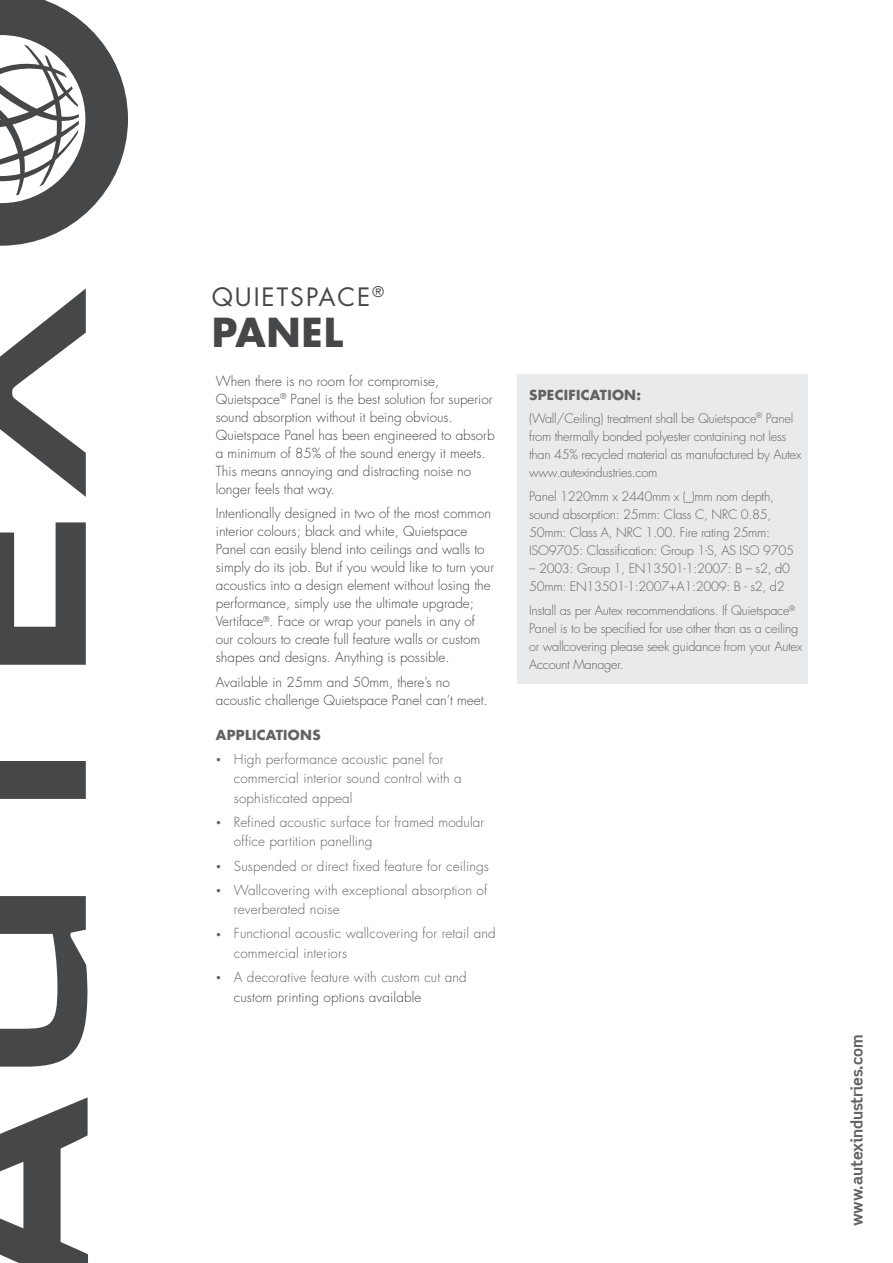
<style>
.page{position:relative;width:893px;height:1263px;background:#fff}
.page>*{position:absolute;margin:0;border:0;box-sizing:border-box;transform-origin:0 0}
.t1{font:700 38.85px "Futura Std";letter-spacing:.02em;color:#464748}
.t2{font:24.6px "Futura Std";letter-spacing:.08em;color:#464748}
.t3{font:700 15.45px "Scene Alt";letter-spacing:-.01em;color:#626265}
.t4{font:300 13.5px/18px "Futura Std";color:#464748}
.t5{font:300 13.5px/19.5px "Futura Std";letter-spacing:.01em;color:#626265}
.t6{font:700 13.5px "Futura Std";letter-spacing:.02em;color:#626265}
.t7{font:300 12.75px/18px "Futura Std";letter-spacing:-.02em;color:#626265}
.s1{font-size:9px}
.s2{color:#464748}
</style>
<div class="page">
<svg style="left:0;top:0;width:128px;height:246px"></svg>
<svg style="left:0;top:896px;width:87px;height:171px"></svg>
<div style="left:0;top:761px;width:86px;height:38px;background:#464748"></div>
<svg style="left:0;top:288px;width:86px;height:209px"></svg>
<svg style="left:0;top:522px;width:86px;height:143px"></svg>
<svg style="left:0;top:1097px;width:88px;height:166px"></svg>
<div style="left:518px;top:375px;width:290px;height:309px;background:#e9eaeb"></div>
<h2 class="t2" style="left:212px;top:281px;width:174px">QUIETSPACE<sup>®</sup></h2>
<h1 class="t1" style="left:212px;top:307px;width:133px">PANEL</h1>
<p class="t4" style="left:216px;top:372px;width:280px">When there is no room for compromise, Quietspace<sup>®</sup> Panel is the best solution for superior sound absorption without it being obvious.<br>Quietspace Panel has been engineered to absorb a minimum of 85% of the sound energy it meets.<br>This means annoying and distracting noise no longer feels that way.</p>
<p class="t4" style="left:216px;top:505px;width:280px">Intentionally designed in two of the most common interior colours; black and white, Quietspace Panel can easily blend into ceilings and walls to simply do its job. But if you would like to turn your acoustics into a design element without losing the performance, simply use the ultimate upgrade; Vertiface<sup>®</sup>. Face or wrap your panels in any of our colours to create full feature walls or custom shapes and designs. Anything is possible.</p>
<p class="t4" style="left:216px;top:673px;width:273px">Available in 25mm and 50mm, there’s no acoustic challenge Quietspace Panel can’t meet.</p>
<p class="t6" style="left:216px;top:726px;width:106px">APPLICATIONS</p>
<p class="t5" style="left:234px;top:749px;width:229px;text-indent:-18px"><span class="s1">•</span> High performance acoustic panel for commercial interior sound control with a sophisticated appeal</p>
<p class="t5" style="left:234px;top:812px;width:252px;text-indent:-18px"><span class="s1">•</span> Refined acoustic surface for framed modular office partition panelling</p>
<p class="t5" style="left:216px;top:856px;width:275px"><span class="s1">•</span> Suspended or direct fixed feature for ceilings</p>
<p class="t5" style="left:234px;top:880px;width:255px;text-indent:-18px"><span class="s1">•</span> Wallcovering with exceptional absorption of reverberated noise</p>
<p class="t5" style="left:234px;top:924px;width:263px;text-indent:-18px"><span class="s1">•</span> Functional acoustic wallcovering for retail and commercial interiors</p>
<p class="t5" style="left:234px;top:968px;width:234px;text-indent:-18px"><span class="s1">•</span> A decorative feature with custom cut and <span class="s2">custom printing options available</span></p>
<p class="t6" style="left:529px;top:386px;width:113px">SPECIFICATION:</p>
<p class="t7" style="left:529px;top:409px;width:274px">(Wall/Ceiling) treatment shall be Quietspace<sup>®</sup> Panel from thermally bonded polyester containing not less than 45% recycled material as manufactured by Autex www.autexindustries.com</p>
<p class="t7" style="left:529px;top:488px;width:266px">Panel 1220mm x 2440mm x (_)mm nom depth, sound absorption: 25mm: Class C, NRC 0.85, 50mm: Class A, NRC 1.00. Fire rating 25mm:<br>ISO9705: Classification: Group 1-S, AS ISO 9705</p>
<p class="t7" style="left:529px;top:560px;width:262px">– 2003: Group 1, EN13501-1:2007: B – s2, d0<br>50mm: EN13501-1:2007+A1:2009: B - s2, d2</p>
<p class="t7" style="left:529px;top:602px;width:275px">Install as per Autex recommendations. If Quietspace<sup>® </sup>Panel is to be specified for use other than as a ceiling or wallcovering please seek guidance from your Autex Account Manager.</p>
<p class="t3" style="left:847px;top:1226px;width:193px;rotate:-90deg">www.autexindustries.com</p>
</div>
